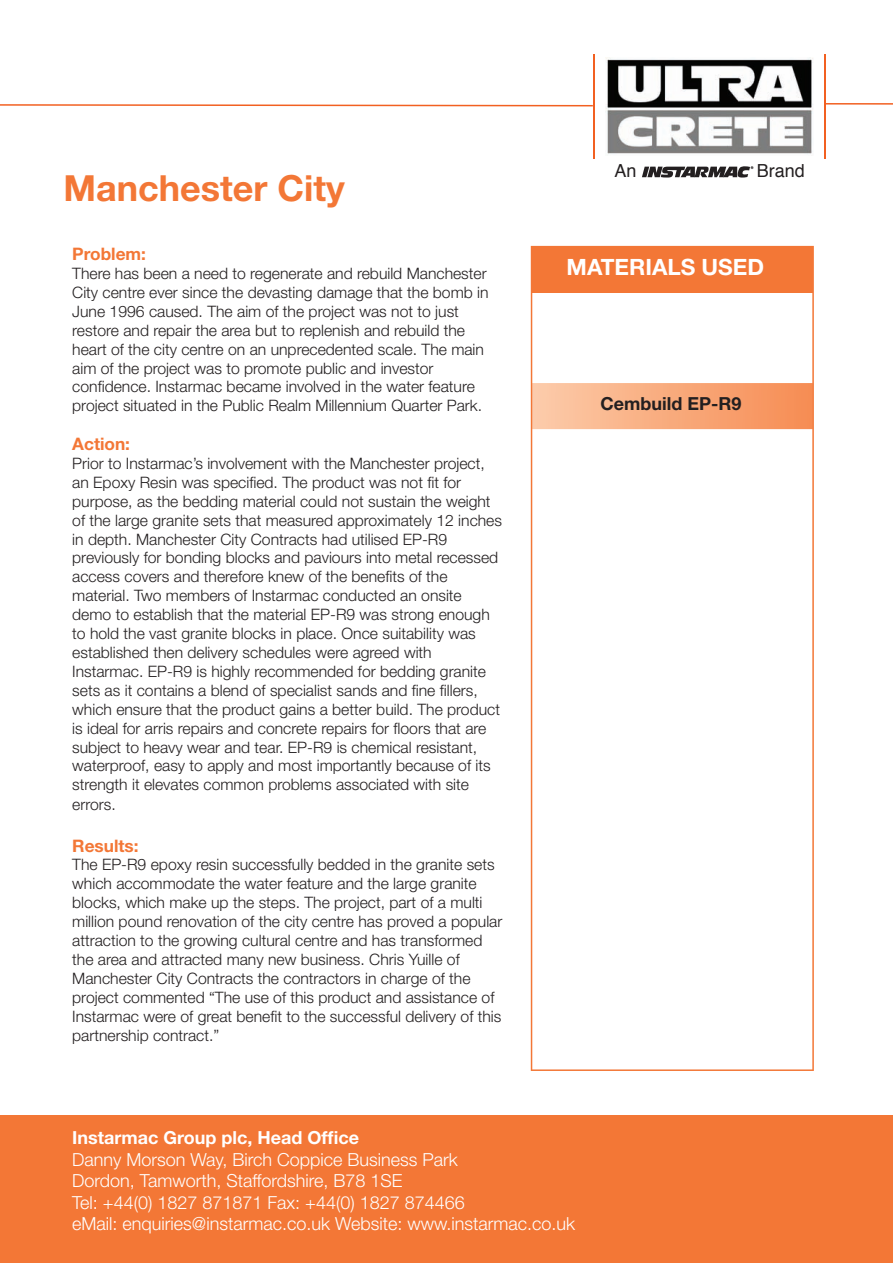
<style>
.page{position:relative;width:893px;height:1263px;background:#fff}
.page>*{position:absolute;margin:0;border:0;box-sizing:border-box;transform-origin:0 0}
.t1{font:700 36px "Helvetica Neue";color:#f37736}
.t2{font:700 22.5px "Helvetica Neue";color:#fff}
.t3{font:300 18px/21.6px "Helvetica Neue";color:#fff}
.t4{font:700 18px "Helvetica Neue";color:#fff}
.t5{font:700 18px "Helvetica Neue";color:#231f20}
.t6{font:18px "Helvetica";color:#231f20}
.t7{font:700 17.25px "Helvetica Neue";color:#f37736}
.t8{font:300 15.75px/18.9px "Helvetica Neue";color:#231f20}
</style>
<div class="page">
<svg style="left:0;top:104px;width:593px;height:2px"></svg>
<hr style="left:593px;top:54px;width:1px;height:105px;background:#f26021">
<hr style="left:824px;top:54px;width:1px;height:105px;background:#f26021">
<hr style="left:824px;top:103px;width:69px;height:2px;background:#f26021">
<svg style="left:642px;top:166px;width:111px;height:12px"></svg>
<div style="left:0;top:1115px;width:893px;height:148px;background:#f37736"></div>
<svg style="left:531px;top:246px;width:283px;height:825px"></svg>
<div style="left:531px;top:247px;width:282px;height:46px;background:#f37736"></div>
<svg style="left:531px;top:383px;width:282px;height:46px;background:#f8aa7d"></svg>
<img style="left:605px;top:58px;width:208px;height:96px">
<h1 class="t1" style="left:64px;top:166px;width:283px">Manchester City</h1>
<p class="t7" style="left:72px;top:243px;width:75px">Problem:</p>
<p class="t8" style="left:72px;top:264px;width:418px">There has been a need to regenerate and rebuild Manchester City centre ever since the devasting damage that the bomb in June 1996 caused. The aim of the project was not to just restore and repair the area but to replenish and rebuild the heart of the city centre on an unprecedented scale. The main aim of the project was to promote public and investor confidence. Instarmac became involved in the water feature project situated in the Public Realm Millennium Quarter Park.</p>
<p class="t7" style="left:72px;top:433px;width:59px">Action:</p>
<p class="t8" style="left:72px;top:454px;width:431px">Prior to Instarmac’s involvement with the Manchester project, an Epoxy Resin was specified. The product was not fit for purpose, as the bedding material could not sustain the weight of the large granite sets that measured approximately 12 inches in depth. Manchester City Contracts had utilised EP-R9 previously for bonding blocks and paviours into metal recessed access covers and therefore knew of the benefits of the material. Two members of Instarmac conducted an onsite demo to establish that the material EP-R9 was strong enough to hold the vast granite blocks in place. Once suitability was established then delivery schedules were agreed with Instarmac. EP-R9 is highly recommended for bedding granite sets as it contains a blend of specialist sands and fine fillers, which ensure that the product gains a better build. The product is ideal for arris repairs and concrete repairs for floors that are subject to heavy wear and tear. EP-R9 is chemical resistant, waterproof, easy to apply and most importantly because of its strength it elevates common problems associated with site errors.</p>
<p class="t7" style="left:72px;top:835px;width:68px">Results:</p>
<p class="t8" style="left:72px;top:855px;width:432px">The EP-R9 epoxy resin successfully bedded in the granite sets which accommodate the water feature and the large granite blocks, which make up the steps. The project, part of a multi million pound renovation of the city centre has proved a popular attraction to the growing cultural centre and has transformed the area and attracted many new business. Chris Yuille of Manchester City Contracts the contractors in charge of the project commented “The use of this product and assistance of Instarmac were of great benefit to the successful delivery of this partnership contract.”</p>
<p class="t6" style="left:614px;top:157px;width:24px">An</p>
<p class="t6" style="left:757px;top:157px;width:50px">Brand</p>
<h2 class="t2" style="left:567px;top:253px;width:199px">MATERIALS USED</h2>
<p class="t5" style="left:601px;top:393px;width:142px">Cembuild EP-R9</p>
<p class="t4" style="left:72px;top:1126px;width:288px">Instarmac Group plc, Head Office</p>
<p class="t3" style="left:72px;top:1148px;width:504px">Danny Morson Way, Birch Coppice Business Park<br>Dordon, Tamworth, Staffordshire, B78 1SE<br>Tel: +44(0) 1827 871871 Fax: +44(0) 1827 874466<br>eMail: enquiries@instarmac.co.uk Website: www.instarmac.co.uk</p>
</div>
